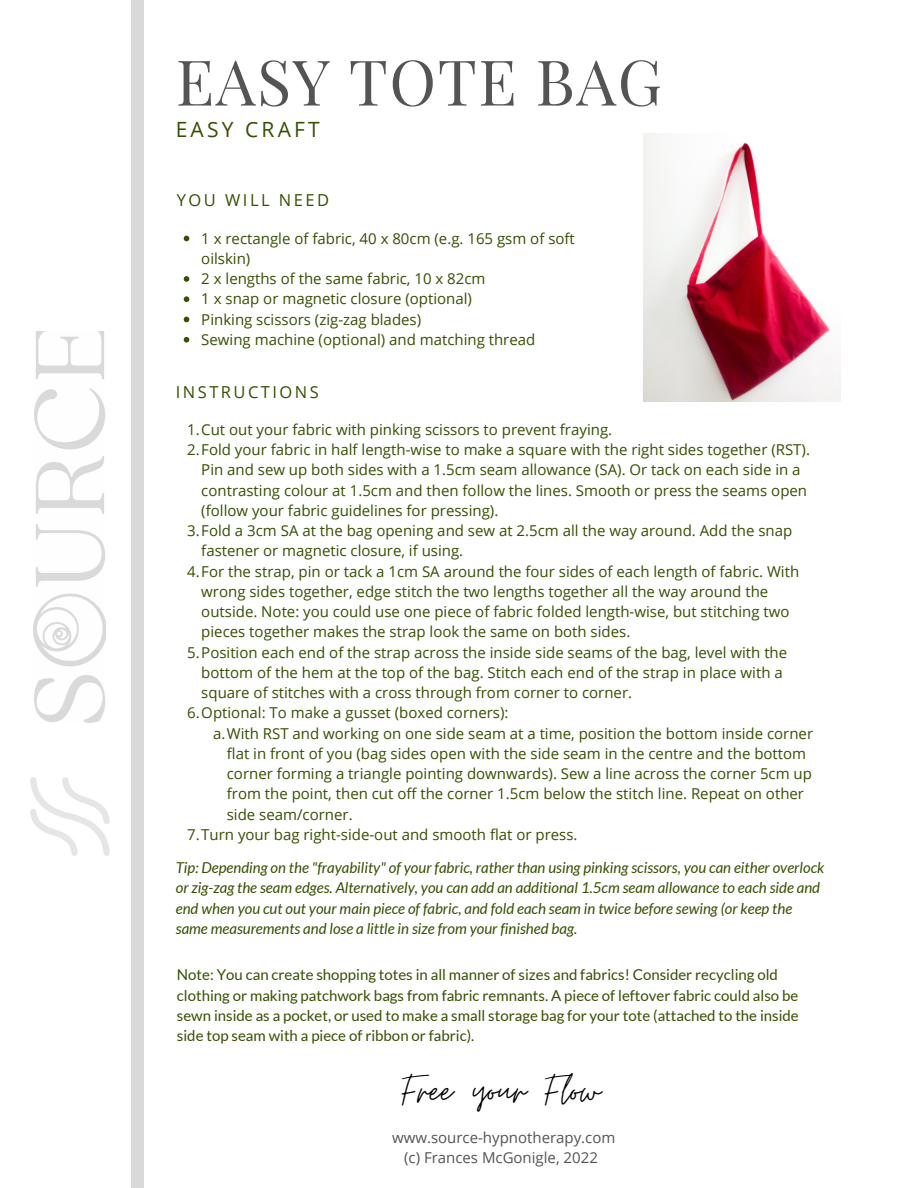
<style>
.page{position:relative;width:918px;height:1188px;background:#fff}
.page>*{position:absolute;margin:0;border:0;box-sizing:border-box;transform-origin:0 0}
.t1{font:63px "Playfair Display";letter-spacing:.025em;color:#545454}
.t2{font:49.5px "Moon Time";color:#000}
.t3{font:21px "Open Sans";letter-spacing:.15em;color:#364f00}
.t4{font:16.5px "Open Sans";letter-spacing:.15em;color:#364f00}
.t5{font:15px/20.2px "Open Sans";color:#364f00}
.t6{font:italic 15px/20.2px "Lato";color:#364f00}
.t7{font:15px/20.2px "Lato";color:#364f00}
.t8{font:15px/20.2px "Open Sans";color:#545454;text-align:center}
</style>
<div class="page">
<div style="left:131px;top:0;width:13px;height:1188px;background:#d9d9d9"></div>
<img style="left:34px;top:331px;width:72px;height:392px">
<img style="left:31px;top:777px;width:78px;height:79px">
<svg style="left:184px;top:236px;width:5px;height:5px"></svg>
<svg style="left:184px;top:276px;width:5px;height:6px"></svg>
<svg style="left:184px;top:296px;width:5px;height:6px"></svg>
<svg style="left:184px;top:317px;width:5px;height:5px"></svg>
<svg style="left:184px;top:337px;width:5px;height:6px"></svg>
<img style="left:644px;top:134px;width:197px;height:267px">
<h1 class="t1" style="left:176px;top:38px;width:488px">EASY TOTE BAG</h1>
<h3 class="t3" style="left:176px;top:115px;width:145px">EASY CRAFT</h3>
<p class="t4" style="left:177px;top:189px;width:154px">YOU WILL NEED</p>
<p class="t5" style="left:201px;top:228px;width:375px">1 x rectangle of fabric, 40 x 80cm (e.g. 165 gsm of soft oilskin)<br>2 x lengths of the same fabric, 10 x 82cm<br>1 x snap or magnetic closure (optional)<br>Pinking scissors (zig-zag blades)<br>Sewing machine (optional) and matching thread</p>
<p class="t4" style="left:176px;top:380px;width:145px">INSTRUCTIONS</p>
<p class="t5" style="left:187px;top:419px;width:426px">1.Cut out your fabric with pinking scissors to prevent fraying.</p>
<p class="t5" style="left:187px;top:439px;width:624px">2.Fold your fabric in half length-wise to make a square with the right sides together (RST).</p>
<p class="t5" style="left:201px;top:459px;width:601px">Pin and sew up both sides with a 1.5cm seam allowance (SA). Or tack on each side in a</p>
<p class="t5" style="left:201px;top:480px;width:607px">contrasting colour at 1.5cm and then follow the lines. Smooth or press the seams open</p>
<p class="t5" style="left:201px;top:500px;width:299px">(follow your fabric guidelines for pressing).</p>
<p class="t5" style="left:187px;top:520px;width:606px">3.Fold a 3cm SA at the bag opening and sew at 2.5cm all the way around. Add the snap</p>
<p class="t5" style="left:201px;top:540px;width:263px">fastener or magnetic closure, if using.</p>
<p class="t5" style="left:187px;top:561px;width:613px">4.For the strap, pin or tack a 1cm SA around the four sides of each length of fabric. With</p>
<p class="t5" style="left:201px;top:581px;width:568px">wrong sides together, edge stitch the two lengths together all the way around the</p>
<p class="t5" style="left:201px;top:601px;width:590px">outside. Note: you could use one piece of fabric folded length-wise, but stitching two</p>
<p class="t5" style="left:201px;top:621px;width:431px">pieces together makes the strap look the same on both sides.</p>
<p class="t5" style="left:187px;top:642px;width:601px">5.Position each end of the strap across the inside side seams of the bag, level with the</p>
<p class="t5" style="left:201px;top:662px;width:583px">bottom of the hem at the top of the bag. Stitch each end of the strap in place with a</p>
<p class="t5" style="left:201px;top:682px;width:432px">square of stitches with a cross through from corner to corner.</p>
<p class="t5" style="left:187px;top:702px;width:323px">6.Optional: To make a gusset (boxed corners):</p>
<p class="t5" style="left:213px;top:723px;width:602px">a.With RST and working on one side seam at a time, position the bottom inside corner</p>
<p class="t5" style="left:227px;top:743px;width:581px">flat in front of you (bag sides open with the side seam in the centre and the bottom</p>
<p class="t5" style="left:227px;top:763px;width:587px">corner forming a triangle pointing downwards). Sew a line across the corner 5cm up</p>
<p class="t5" style="left:227px;top:783px;width:579px">from the point, then cut off the corner 1.5cm below the stitch line. Repeat on other</p>
<p class="t5" style="left:227px;top:804px;width:127px">side seam/corner.</p>
<p class="t5" style="left:187px;top:824px;width:392px">7.Turn your bag right-side-out and smooth flat or press.</p>
<p class="t6" style="left:176px;top:857px;width:650px">Tip: Depending on the "frayability" of your fabric, rather than using pinking scissors, you can either overlock or zig-zag the seam edges. Alternatively, you can add an additional 1.5cm seam allowance to each side and end when you cut out your main piece of fabric, and fold each seam in twice before sewing (or keep the same measurements and lose a little in size from your finished bag.</p>
<p class="t7" style="left:177px;top:964px;width:623px">Note: You can create shopping totes in all manner of sizes and fabrics! Consider recycling old clothing or making patchwork bags from fabric remnants. A piece of leftover fabric could also be sewn inside as a pocket, or used to make a small storage bag for your tote (attached to the inside side top seam with a piece of ribbon or fabric).</p>
<h2 class="t2" style="left:402px;top:1060px;width:200px">Free your Flow</h2>
<p class="t8" style="left:392px;top:1127px;width:225px">www.source-hypnotherapy.com (c) Frances McGonigle, 2022</p>
</div>
